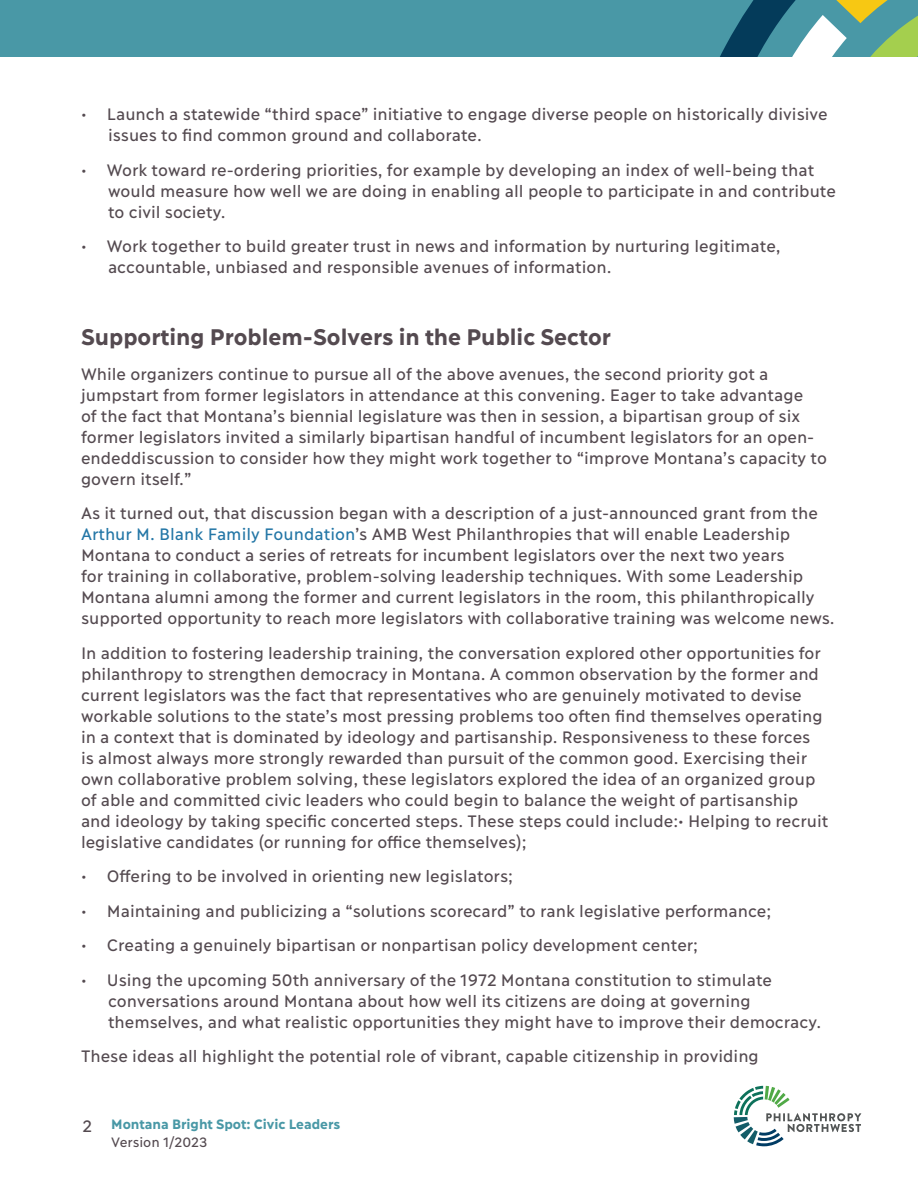
<style>
.page{position:relative;width:918px;height:1188px;background:#fff}
.page>*{position:absolute;margin:0;border:0;box-sizing:border-box;transform-origin:0 0}
.body{font:700 22.5px "Ilisarniq";color:#544a50}
.body-2{font:16.5px/21px "Ilisarniq";color:#544a50}
.body-3{font:700 13.5px/18px "Ilisarniq";color:#4998a6}
.t1{font:12px "Ilisarniq";color:#544a50}
.s1{color:#2376a6}
.s2{font-weight:400;color:#544a50}
</style>
<div class="page">
<div style="left:0;top:0;width:918px;height:57px;background:#4998a6"></div>
<svg style="left:720px;top:0;width:198px;height:57px"></svg>
<svg style="left:734px;top:1086px;width:127px;height:60px"></svg>
<p class="body-2" style="left:108px;top:103px;width:721px;text-indent:-27px">• Launch a statewide “third space” initiative to engage diverse people on historically divisive issues to find common ground and collaborate.</p>
<p class="body-2" style="left:108px;top:158px;width:730px;text-indent:-27px">• Work toward re-ordering priorities, for example by developing an index of well-being that would measure how well we are doing in enabling all people to participate in and contribute to civil society.</p>
<p class="body-2" style="left:108px;top:235px;width:674px;text-indent:-27px">• Work together to build greater trust in news and information by nurturing legitimate, accountable, unbiased and responsible avenues of information.</p>
<p class="body" style="left:81px;top:319px;width:531px">Supporting Problem-Solvers in the Public Sector</p>
<p class="body-2" style="left:81px;top:362px;width:748px">While organizers continue to pursue all of the above avenues, the second priority got a jumpstart from former legislators in attendance at this convening. Eager to take advantage<br>of the fact that Montana’s biennial legislature was then in session, a bipartisan group of six former legislators invited a similarly bipartisan handful of incumbent legislators for an open&shy;endeddiscussion to consider how they might work together to “improve Montana’s capacity to govern itself.”</p>
<p class="body-2" style="left:81px;top:502px;width:755px">As it turned out, that discussion began with a description of a just-announced grant from the <span class="s1">Arthur M. Blank Family Foundation</span>’s AMB West Philanthropies that will enable Leadership Montana to conduct a series of retreats for incumbent legislators over the next two years<br>for training in collaborative, problem-solving leadership techniques. With some Leadership Montana alumni among the former and current legislators in the room, this philanthropically supported opportunity to reach more legislators with collaborative training was welcome news.</p>
<p class="body-2" style="left:81px;top:641px;width:749px">In addition to fostering leadership training, the conversation explored other opportunities for philanthropy to strengthen democracy in Montana. A common observation by the former and current legislators was the fact that representatives who are genuinely motivated to devise workable solutions to the state’s most pressing problems too often find themselves operating in a context that is dominated by ideology and partisanship. Responsiveness to these forces<br>is almost always more strongly rewarded than pursuit of the common good. Exercising their own collaborative problem solving, these legislators explored the idea of an organized group of able and committed civic leaders who could begin to balance the weight of partisanship and ideology by taking specific concerted steps. These steps could include:• Helping to recruit legislative candidates (or running for office themselves);</p>
<p class="body-2" style="left:81px;top:865px;width:433px">• Offering to be involved in orienting new legislators;</p>
<p class="body-2" style="left:81px;top:899px;width:692px">• Maintaining and publicizing a “solutions scorecard” to rank legislative performance;</p>
<p class="body-2" style="left:81px;top:934px;width:619px">• Creating a genuinely bipartisan or nonpartisan policy development center;</p>
<p class="body-2" style="left:108px;top:968px;width:715px;text-indent:-27px">• Using the upcoming 50th anniversary of the 1972 Montana constitution to stimulate conversations around Montana about how well its citizens are doing at governing themselves, and what realistic opportunities they might have to improve their democracy.</p>
<p class="body-2" style="left:81px;top:1045px;width:679px">These ideas all highlight the potential role of vibrant, capable citizenship in providing</p>
<p class="body-2" style="left:83px;top:1114px;width:11px">2</p>
<p class="body-3" style="left:111px;top:1114px;width:231px">Montana Bright Spot: Civic Leaders<br><span class="s2">Version 1/2023</span></p>
<p class="t1" style="left:123px;top:1136px;width:90px">Version 9/2020</p>
</div>
